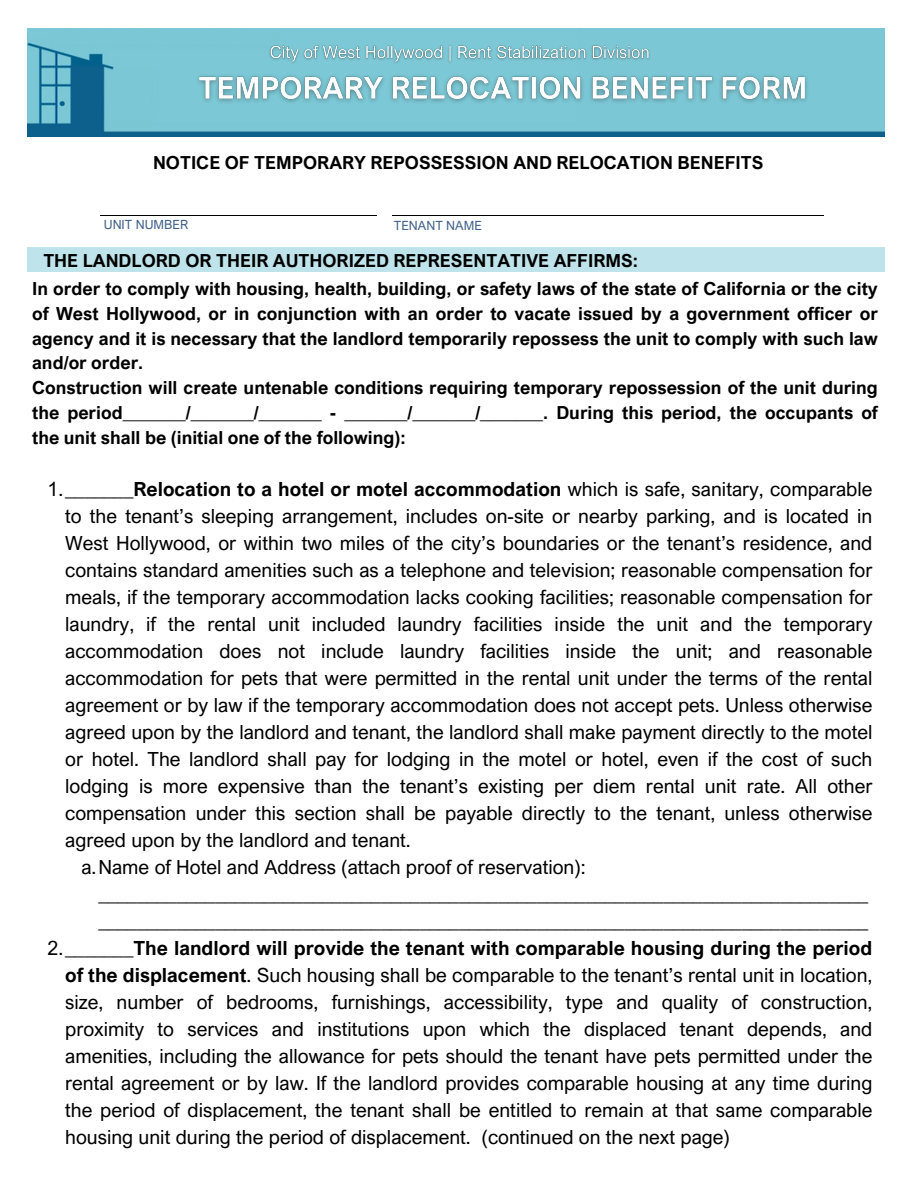
<style>
.page{position:relative;width:918px;height:1188px;background:#fff}
.page>*{position:absolute;margin:0;border:0;box-sizing:border-box;transform-origin:0 0}
.t1{font:19.5px/27px "Arial Nova";color:#000;text-align:justify}
.t2{font:700 18px/24.8px "Arial Nova";color:#000;text-align:justify}
.t3{font:12.75px "Arial Nova";color:#41628b}
.s1{font-weight:700}
</style>
<div class="page">
<img style="left:28px;top:28px;width:857px;height:108px">
<img style="left:191px;top:70px;width:623px;height:39px">
<div style="left:28px;top:247px;width:857px;height:24px;background:#bfe3ea"></div>
<img style="left:265px;top:41px;width:389px;height:27px">
<svg style="left:101px;top:215px;width:275px;height:1px"></svg>
<svg style="left:393px;top:215px;width:431px;height:1px"></svg>
<p class="t2" style="left:153px;top:150px;width:612px">NOTICE OF TEMPORARY REPOSSESSION AND RELOCATION BENEFITS</p>
<p class="t3" style="left:104px;top:217px;width:86px">UNIT NUMBER</p>
<p class="t2" style="left:43px;top:248px;width:596px">THE LANDLORD OR THEIR AUTHORIZED REPRESENTATIVE AFFIRMS:</p>
<p class="t3" style="left:394px;top:217px;width:90px">TENANT NAME</p>
<p class="t2" style="left:32px;top:276px;width:847px">In order to comply with housing, health, building, or safety laws of the state of California or the city of West Hollywood, or in conjunction with an order to vacate issued by a government officer or agency and it is necessary that the landlord temporarily repossess the unit to comply with such law and/or order.</p>
<p class="t2" style="left:32px;top:375px;width:847px">Construction will create untenable conditions requiring temporary repossession of the unit during the period_______/_______/_______ - _______/_______/_______. During this period, the occupants of the unit shall be (initial one of the following):</p>
<p class="t1" style="left:65px;top:475px;width:809px;text-indent:-18px">1.<span class="s1">_______Relocation to a hotel or motel accommodation</span> which is safe, sanitary, comparable to the tenant’s sleeping arrangement, includes on-site or nearby parking, and is located in West Hollywood, or within two miles of the city’s boundaries or the tenant’s residence, and contains standard amenities such as a telephone and television; reasonable compensation for meals, if the temporary accommodation lacks cooking facilities; reasonable compensation for laundry, if the rental unit included laundry facilities inside the unit and the temporary accommodation does not include laundry facilities inside the unit; and reasonable accommodation for pets that were permitted in the rental unit under the terms of the rental agreement or by law if the temporary accommodation does not accept pets. Unless otherwise agreed upon by the landlord and tenant, the landlord shall make payment directly to the motel or hotel. The landlord shall pay for lodging in the motel or hotel, even if the cost of such lodging is more expensive than the tenant’s existing per diem rental unit rate. All other compensation under this section shall be payable directly to the tenant, unless otherwise agreed upon by the landlord and tenant.</p>
<p class="t1" style="left:98px;top:853px;width:772px;text-align:left;text-indent:-17px">a.Name of Hotel and Address (attach proof of reservation): _______________________________________________________________________________ _______________________________________________________________________________</p>
<p class="t1" style="left:65px;top:934px;width:809px;text-indent:-18px">2.<span class="s1">_______The landlord will provide the tenant with comparable housing during the period of the displacement</span>. Such housing shall be comparable to the tenant’s rental unit in location, size, number of bedrooms, furnishings, accessibility, type and quality of construction, proximity to services and institutions upon which the displaced tenant depends, and amenities, including the allowance for pets should the tenant have pets permitted under the rental agreement or by law. If the landlord provides comparable housing at any time during the period of displacement, the tenant shall be entitled to remain at that same comparable housing unit during the period of displacement. (continued on the next page)</p>
</div>
